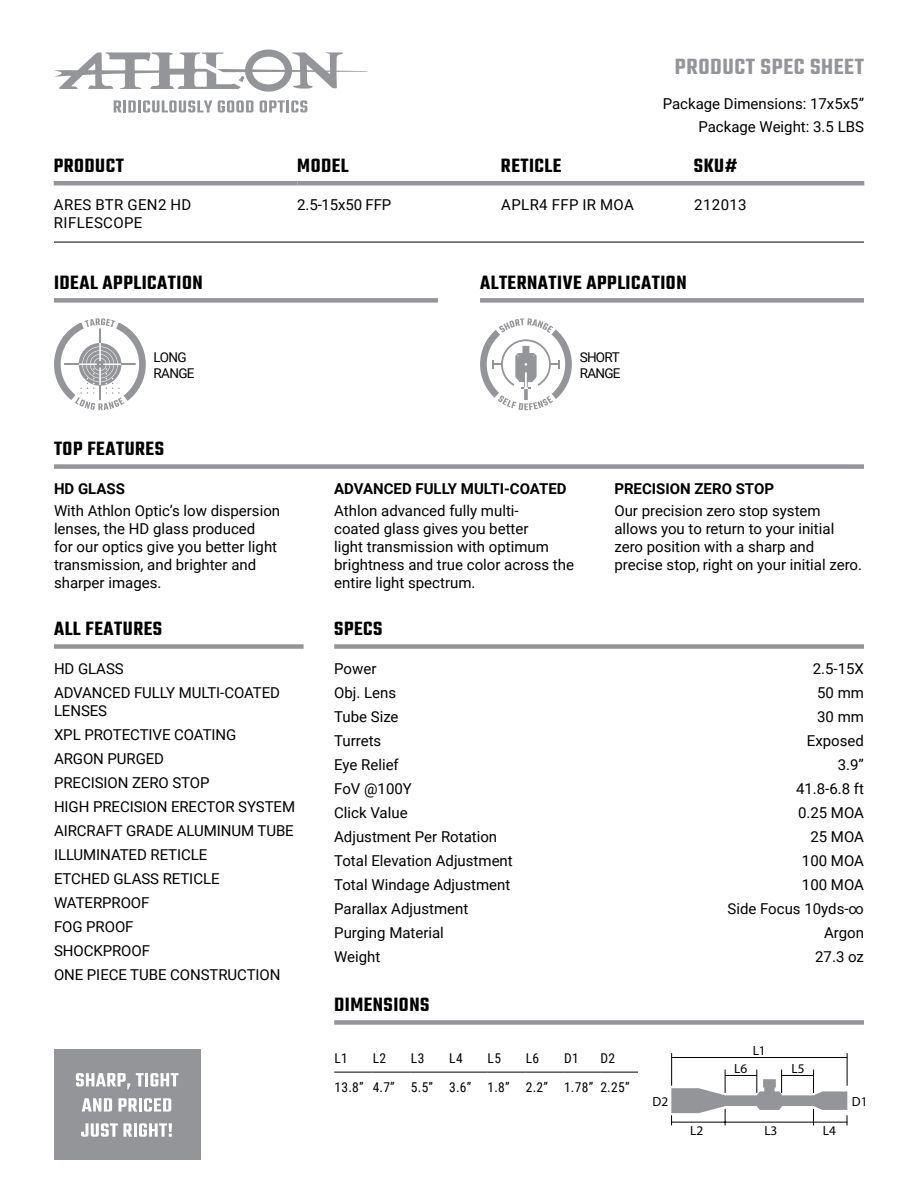
<style>
.page{position:relative;width:918px;height:1188px;background:#fff}
.page>*{position:absolute;margin:0;border:0;box-sizing:border-box;transform-origin:0 0}
.t1{font:600 24px "Teko";letter-spacing:.025em;color:#939598}
.product_name{font:600 21px "Teko";letter-spacing:.025em;color:#000}
.Table_text_Headings{font:15px/18px "Roboto";color:#000}
.t2{font:700 15px "Roboto";color:#000}
.Table_text_Headings-2{font:15px "Roboto";letter-spacing:.025em;color:#000}
.Table_text_Headings-3{font:13.5px "Roboto Condensed";letter-spacing:.035em;color:#000}
.Table_text_Headings-4{font:13.5px/16.2px "Roboto";letter-spacing:-.05em;color:#000}
.t3{font:13.2px "Myriad Pro";color:#000}
</style>
<div class="page">
<svg style="left:114px;top:100px;width:98px;height:13px"></svg>
<svg style="left:218px;top:100px;width:36px;height:13px"></svg>
<svg style="left:260px;top:100px;width:47px;height:13px"></svg>
<svg style="left:54px;top:49px;width:313px;height:43px"></svg>
<div style="left:54px;top:298px;width:384px;height:5px;background:#939598"></div>
<div style="left:480px;top:298px;width:384px;height:5px;background:#939598"></div>
<div style="left:54px;top:464px;width:810px;height:5px;background:#939598"></div>
<div style="left:54px;top:644px;width:250px;height:5px;background:#939598"></div>
<div style="left:334px;top:644px;width:530px;height:5px;background:#939598"></div>
<div style="left:334px;top:1020px;width:530px;height:5px;background:#939598"></div>
<hr style="left:54px;top:181px;width:243px;height:4px;background:#939598">
<hr style="left:297px;top:181px;width:204px;height:4px;background:#939598">
<hr style="left:501px;top:181px;width:193px;height:4px;background:#939598">
<hr style="left:694px;top:181px;width:170px;height:4px;background:#939598">
<hr style="left:54px;top:242px;width:810px;height:1px;background:#000">
<hr style="left:671px;top:1053px;width:1px;height:33px;background:#000">
<hr style="left:847px;top:1053px;width:1px;height:33px;background:#000">
<svg style="left:671px;top:1070px;width:177px;height:55px"></svg>
<hr style="left:671px;top:1057px;width:176px;height:1px;background:#000">
<hr style="left:725px;top:1075px;width:32px;height:1px;background:#000">
<hr style="left:782px;top:1075px;width:32px;height:1px;background:#000">
<hr style="left:671px;top:1122px;width:176px;height:1px;background:#000">
<div style="left:54px;top:1050px;width:146px;height:110px;background:#939598"></div>
<svg style="left:76px;top:1073px;width:54px;height:16px"></svg>
<svg style="left:136px;top:1073px;width:42px;height:13px"></svg>
<svg style="left:82px;top:1098px;width:30px;height:14px"></svg>
<svg style="left:118px;top:1098px;width:19px;height:14px"></svg>
<hr style="left:139px;top:1098px;width:3px;height:14px;background:#fff">
<svg style="left:144px;top:1098px;width:27px;height:14px"></svg>
<svg style="left:81px;top:1123px;width:51px;height:14px"></svg>
<hr style="left:134px;top:1123px;width:3px;height:14px;background:#fff">
<svg style="left:139px;top:1123px;width:33px;height:14px"></svg>
<hr style="left:334px;top:1072px;width:38px;height:1px;background:#000">
<hr style="left:372px;top:1072px;width:39px;height:1px;background:#000">
<hr style="left:411px;top:1072px;width:38px;height:1px;background:#000">
<hr style="left:449px;top:1072px;width:38px;height:1px;background:#000">
<hr style="left:487px;top:1072px;width:39px;height:1px;background:#000">
<hr style="left:526px;top:1072px;width:38px;height:1px;background:#000">
<hr style="left:564px;top:1072px;width:36px;height:1px;background:#000">
<hr style="left:600px;top:1072px;width:38px;height:1px;background:#000">
<svg style="left:54px;top:318px;width:92px;height:92px"></svg>
<svg style="left:480px;top:318px;width:92px;height:92px"></svg>
<h1 class="t1" style="left:675px;top:52px;width:191px">PRODUCT SPEC SHEET</h1>
<p class="Table_text_Headings" style="left:663px;top:94px;width:203px">Package Dimensions: 17x5x5”</p>
<p class="Table_text_Headings" style="left:698px;top:117px;width:167px">Package Weight: 3.5 LBS</p>
<p class="product_name" style="left:54px;top:153px;width:72px">PRODUCT</p>
<p class="product_name" style="left:297px;top:153px;width:53px">MODEL</p>
<p class="product_name" style="left:501px;top:153px;width:62px">RETICLE</p>
<p class="product_name" style="left:694px;top:153px;width:45px">SKU#</p>
<p class="Table_text_Headings-2" style="left:54px;top:194px;width:139px">ARES BTR GEN2 HD</p>
<p class="Table_text_Headings-2" style="left:54px;top:212px;width:90px">RIFLESCOPE</p>
<p class="Table_text_Headings" style="left:297px;top:195px;width:96px">2.5-15x50 FFP</p>
<p class="Table_text_Headings-2" style="left:501px;top:194px;width:134px">APLR4 FFP IR MOA</p>
<p class="Table_text_Headings" style="left:694px;top:195px;width:54px">212013</p>
<p class="product_name" style="left:54px;top:269px;width:150px">IDEAL APPLICATION</p>
<p class="product_name" style="left:480px;top:269px;width:208px">ALTERNATIVE APPLICATION</p>
<p class="Table_text_Headings-4" style="left:154px;top:348px;width:42px">LONG<br>RANGE</p>
<p class="Table_text_Headings-4" style="left:580px;top:348px;width:42px">SHORT<br>RANGE</p>
<p class="product_name" style="left:54px;top:435px;width:111px">TOP FEATURES</p>
<p class="t2" style="left:54px;top:478px;width:73px">HD GLASS</p>
<p class="Table_text_Headings" style="left:54px;top:501px;width:228px">With Athlon Optic’s low dispersion lenses, the HD glass produced<br>for our optics give you better light transmission, and brighter and sharper images.</p>
<p class="t2" style="left:334px;top:478px;width:234px">ADVANCED FULLY MULTI-COATED</p>
<p class="Table_text_Headings" style="left:334px;top:501px;width:241px">Athlon advanced fully multi-<br>coated glass gives you better<br>light transmission with optimum brightness and true color across the entire light spectrum.</p>
<p class="product_name" style="left:54px;top:615px;width:110px">ALL FEATURES</p>
<p class="product_name" style="left:334px;top:615px;width:50px">SPECS</p>
<p class="Table_text_Headings" style="left:54px;top:660px;width:71px">HD GLASS</p>
<p class="Table_text_Headings" style="left:54px;top:684px;width:228px">ADVANCED FULLY MULTI-COATED<br>LENSES</p>
<p class="Table_text_Headings" style="left:54px;top:726px;width:184px">XPL PROTECTIVE COATING</p>
<p class="Table_text_Headings" style="left:54px;top:749px;width:112px">ARGON PURGED</p>
<p class="Table_text_Headings" style="left:54px;top:773px;width:157px">PRECISION ZERO STOP</p>
<p class="Table_text_Headings" style="left:54px;top:797px;width:243px">HIGH PRECISION ERECTOR SYSTEM</p>
<p class="Table_text_Headings" style="left:54px;top:821px;width:241px">AIRCRAFT GRADE ALUMINUM TUBE</p>
<p class="Table_text_Headings" style="left:54px;top:845px;width:155px">ILLUMINATED RETICLE</p>
<p class="Table_text_Headings" style="left:54px;top:869px;width:167px">ETCHED GLASS RETICLE</p>
<p class="Table_text_Headings" style="left:54px;top:893px;width:97px">WATERPROOF</p>
<p class="Table_text_Headings" style="left:54px;top:917px;width:81px">FOG PROOF</p>
<p class="Table_text_Headings" style="left:54px;top:941px;width:98px">SHOCKPROOF</p>
<p class="Table_text_Headings" style="left:54px;top:965px;width:228px">ONE PIECE TUBE CONSTRUCTION</p>
<p class="Table_text_Headings" style="left:334px;top:660px;width:44px">Power</p>
<p class="Table_text_Headings" style="left:334px;top:684px;width:64px">Obj. Lens</p>
<p class="Table_text_Headings" style="left:334px;top:708px;width:66px">Tube Size</p>
<p class="Table_text_Headings" style="left:334px;top:731px;width:49px">Turrets</p>
<p class="Table_text_Headings" style="left:334px;top:755px;width:66px">Eye Relief</p>
<p class="Table_text_Headings" style="left:334px;top:779px;width:79px">FoV @100Y</p>
<p class="Table_text_Headings" style="left:334px;top:803px;width:75px">Click Value</p>
<p class="Table_text_Headings" style="left:334px;top:827px;width:165px">Adjustment Per Rotation</p>
<p class="Table_text_Headings" style="left:334px;top:851px;width:180px">Total Elevation Adjustment</p>
<p class="Table_text_Headings" style="left:334px;top:875px;width:178px">Total Windage Adjustment</p>
<p class="Table_text_Headings" style="left:334px;top:899px;width:136px">Parallax Adjustment</p>
<p class="Table_text_Headings" style="left:334px;top:923px;width:111px">Purging Material</p>
<p class="Table_text_Headings" style="left:334px;top:947px;width:48px">Weight</p>
<p class="product_name" style="left:334px;top:991px;width:97px">DIMENSIONS</p>
<p class="t2" style="left:614px;top:478px;width:161px">PRECISION ZERO STOP</p>
<p class="Table_text_Headings" style="left:614px;top:501px;width:249px">Our precision zero stop system allows you to return to your initial zero position with a sharp and precise stop, right on your initial zero.</p>
<p class="Table_text_Headings" style="left:813px;top:660px;width:53px">2.5-15X</p>
<p class="Table_text_Headings" style="left:817px;top:684px;width:48px">50 mm</p>
<p class="Table_text_Headings" style="left:817px;top:708px;width:48px">30 mm</p>
<p class="Table_text_Headings" style="left:807px;top:731px;width:59px">Exposed</p>
<p class="Table_text_Headings" style="left:838px;top:755px;width:28px">3.9”</p>
<p class="Table_text_Headings" style="left:796px;top:779px;width:70px">41.8-6.8 ft</p>
<p class="Table_text_Headings" style="left:798px;top:803px;width:67px">0.25 MOA</p>
<p class="Table_text_Headings" style="left:810px;top:827px;width:55px">25 MOA</p>
<p class="Table_text_Headings" style="left:802px;top:851px;width:64px">100 MOA</p>
<p class="Table_text_Headings" style="left:802px;top:875px;width:64px">100 MOA</p>
<p class="Table_text_Headings" style="left:727px;top:899px;width:138px">Side Focus 10yds-∞</p>
<p class="Table_text_Headings" style="left:824px;top:923px;width:41px">Argon</p>
<p class="Table_text_Headings" style="left:815px;top:947px;width:50px">27.3 oz</p>
<p class="Table_text_Headings-3" style="left:334px;top:1048px;width:15px">L1</p>
<p class="Table_text_Headings-3" style="left:373px;top:1048px;width:15px">L2</p>
<p class="Table_text_Headings-3" style="left:411px;top:1048px;width:15px">L3</p>
<p class="Table_text_Headings-3" style="left:449px;top:1048px;width:15px">L4</p>
<p class="Table_text_Headings-3" style="left:488px;top:1048px;width:15px">L5</p>
<p class="Table_text_Headings-3" style="left:526px;top:1048px;width:15px">L6</p>
<p class="Table_text_Headings-3" style="left:564px;top:1048px;width:16px">D1</p>
<p class="Table_text_Headings-3" style="left:600px;top:1048px;width:16px">D2</p>
<p class="Table_text_Headings-3" style="left:334px;top:1077px;width:31px">13.8”</p>
<p class="Table_text_Headings-3" style="left:373px;top:1077px;width:24px">4.7”</p>
<p class="Table_text_Headings-3" style="left:411px;top:1077px;width:24px">5.5”</p>
<p class="Table_text_Headings-3" style="left:449px;top:1077px;width:24px">3.6”</p>
<p class="Table_text_Headings-3" style="left:488px;top:1077px;width:24px">1.8”</p>
<p class="Table_text_Headings-3" style="left:526px;top:1077px;width:24px">2.2”</p>
<p class="Table_text_Headings-3" style="left:564px;top:1077px;width:31px">1.78”</p>
<p class="Table_text_Headings-3" style="left:600px;top:1077px;width:31px">2.25”</p>
<p class="t3" style="left:753px;top:1043px;width:15px">L1</p>
<p class="t3" style="left:734px;top:1060px;width:15px">L6</p>
<p class="t3" style="left:791px;top:1060px;width:15px">L5</p>
<p class="t3" style="left:653px;top:1093px;width:17px">D2</p>
<p class="t3" style="left:852px;top:1093px;width:17px">D1</p>
<p class="t3" style="left:690px;top:1122px;width:15px">L2</p>
<p class="t3" style="left:764px;top:1122px;width:15px">L3</p>
<p class="t3" style="left:823px;top:1122px;width:15px">L4</p>
</div>
